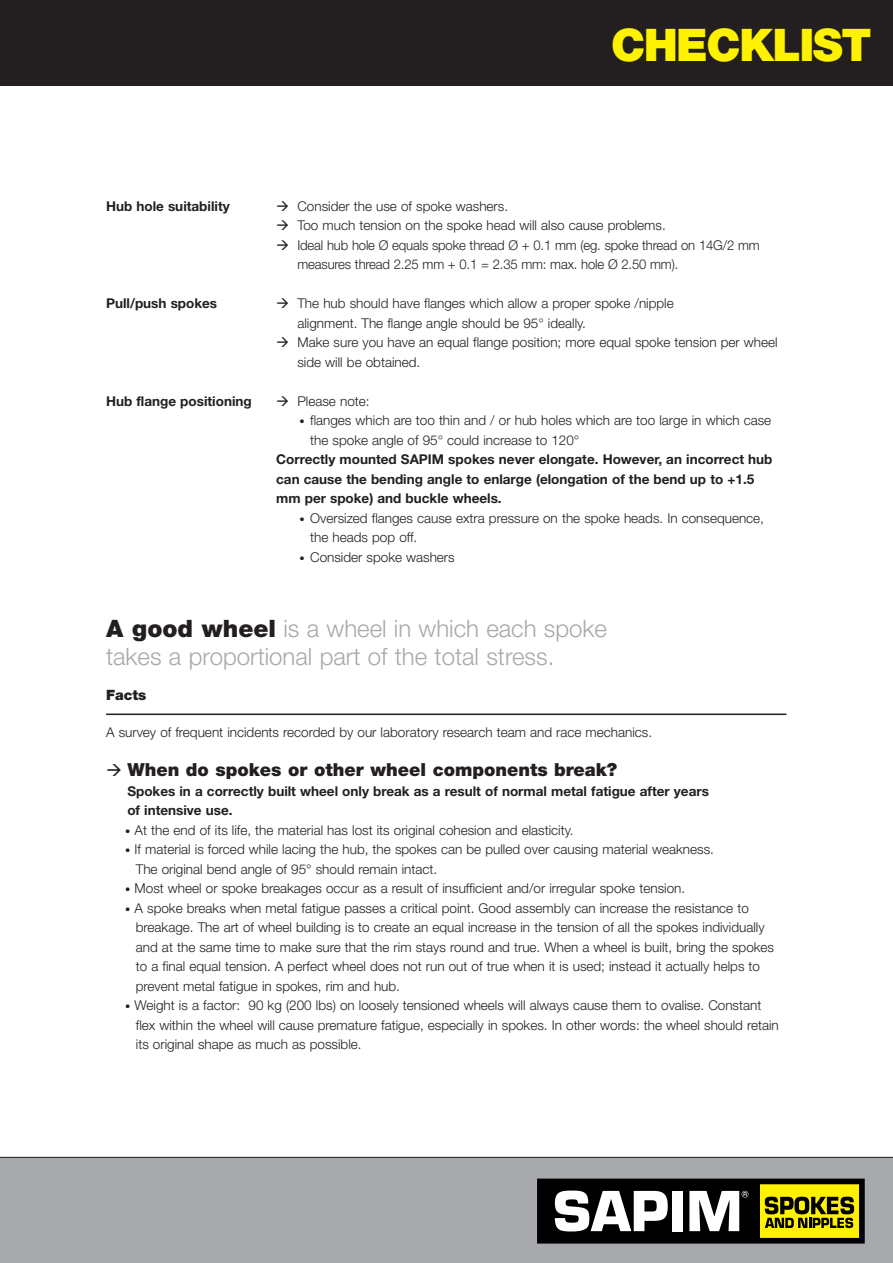
<style>
.page{position:relative;width:893px;height:1263px;background:#fff}
.page>*{position:absolute;margin:0;border:0;box-sizing:border-box;transform-origin:0 0}
.t1{font:900 45px "Helvetica Neue";letter-spacing:-.035em;color:#fff200}
.t2{font:300 24px/28.8px "Helvetica Neue";color:#a7a9ac}
.t3{font:900 18px "Helvetica Neue";color:#231f20}
.t4{font:900 14.25px "Helvetica Neue";color:#231f20}
.t5{font:300 13.5px/19.5px "Helvetica Neue";color:#231f20}
.t6{font:700 13.5px/19.5px "Helvetica Neue";color:#231f20}
.s1{font-size:10.5px}
.s2{font-weight:900;color:#231f20}
</style>
<div class="page">
<div style="left:0;top:1157px;width:893px;height:106px;background:#a7a9ac"></div>
<svg style="left:537px;top:1178px;width:328px;height:65px;background:#68663b"></svg>
<hr style="left:0;top:1157px;width:893px;height:1px;background:#231f20">
<div style="left:0;top:1px;width:893px;height:85px;background:#231f20"></div>
<hr style="left:106px;top:713px;width:680px;height:2px;background:#231f20">
<h1 class="t1" style="left:611px;top:29px;width:262px">CHECKLIST</h1>
<p class="t6" style="left:106px;top:197px;width:125px">Hub hole suitability</p>
<p class="t6" style="left:106px;top:295px;width:113px">Pull/push spokes</p>
<p class="t6" style="left:106px;top:392px;width:147px">Hub flange positioning</p>
<p class="t5" style="left:297px;top:197px;width:464px">Consider the use of spoke washers.<br>Too much tension on the spoke head will also cause problems.<br>Ideal hub hole Ø equals spoke thread Ø + 0.1 mm (eg. spoke thread on 14G/2 mm measures thread 2.25 mm + 0.1 = 2.35 mm: max. hole Ø 2.50 mm).</p>
<p class="t5" style="left:297px;top:295px;width:482px">The hub should have flanges which allow a proper spoke /nipple<br>alignment. The flange angle should be 95° ideally.<br>Make sure you have an equal flange position; more equal spoke tension per wheel side will be obtained.</p>
<p class="t5" style="left:297px;top:392px;width:74px">Please note:</p>
<p class="t5" style="left:310px;top:412px;width:463px;text-indent:-11px"><span class="s1">•</span> flanges which are too thin and / or hub holes which are too large in which case the spoke angle of 95° could increase to 120°</p>
<p class="t6" style="left:276px;top:451px;width:498px">Correctly mounted SAPIM spokes never elongate. However, an incorrect hub can cause the bending angle to enlarge (elongation of the bend up to +1.5 mm per spoke) and buckle wheels.</p>
<p class="t5" style="left:310px;top:509px;width:455px;text-indent:-11px"><span class="s1">•</span> Oversized flanges cause extra pressure on the spoke heads. In consequence, the heads pop off.</p>
<p class="t5" style="left:300px;top:548px;width:157px"><span class="s1">•</span> Consider spoke washers</p>
<h2 class="t2" style="left:106px;top:616px;width:502px"><span class="s2">A good wheel</span> is a wheel in which each spoke takes a proportional part of the total stress.</h2>
<p class="t4" style="left:106px;top:690px;width:42px">Facts</p>
<p class="t5" style="left:106px;top:724px;width:547px">A survey of frequent incidents recorded by our laboratory research team and race mechanics.</p>
<h3 class="t3" style="left:127px;top:763px;width:491px">When do spokes or other wheel components break?</h3>
<p class="t6" style="left:127px;top:782px;width:583px">Spokes in a correctly built wheel only break as a result of normal metal fatigue after years of intensive use.</p>
<p class="t5" style="left:125px;top:821px;width:450px"><span class="s1">•</span> At the end of its life, the material has lost its original cohesion and elasticity.</p>
<p class="t5" style="left:136px;top:841px;width:579px;text-indent:-11px"><span class="s1">•</span> If material is forced while lacing the hub, the spokes can be pulled over causing material weakness.<br>The original bend angle of 95° should remain intact.</p>
<p class="t5" style="left:125px;top:880px;width:561px"><span class="s1">•</span> Most wheel or spoke breakages occur as a result of insufficient and/or irregular spoke tension.</p>
<p class="t5" style="left:136px;top:899px;width:640px;text-indent:-11px"><span class="s1">•</span> A spoke breaks when metal fatigue passes a critical point. Good assembly can increase the resistance to breakage. The art of wheel building is to create an equal increase in the tension of all the spokes individually and at the same time to make sure that the rim stays round and true. When a wheel is built, bring the spokes to a final equal tension. A perfect wheel does not run out of true when it is used; instead it actually helps to prevent metal fatigue in spokes, rim and hub.</p>
<p class="t5" style="left:136px;top:997px;width:644px;text-indent:-11px"><span class="s1">•</span> Weight is a factor: 90 kg (200 lbs) on loosely tensioned wheels will always cause them to ovalise. Constant flex within the wheel will cause premature fatigue, especially in spokes. In other words: the wheel should retain its original shape as much as possible.</p>
</div>
